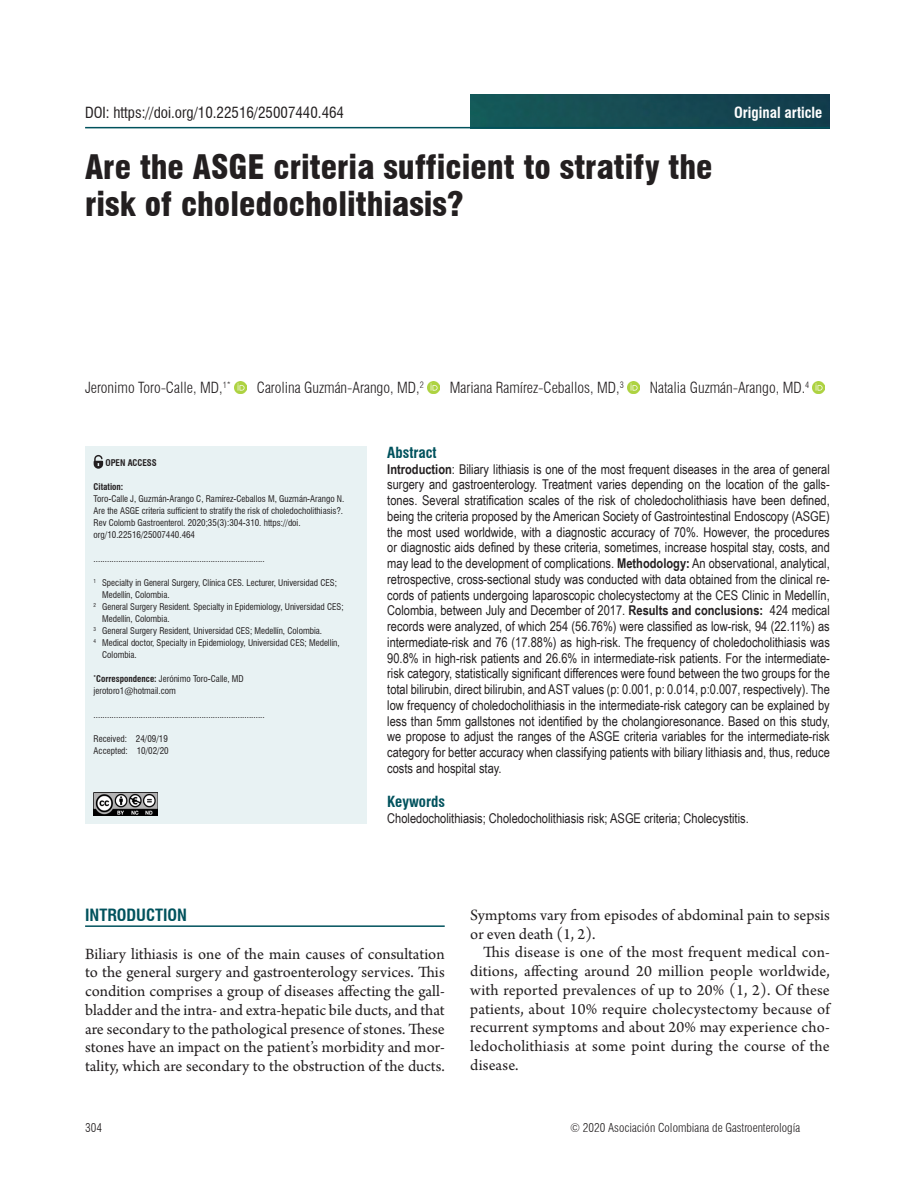
<style>
.page{position:relative;width:915px;height:1188px;background:#fff}
.page>*{position:absolute;margin:0;border:0;box-sizing:border-box;transform-origin:0 0}
.t1{font:900 condensed 33px/37.5px "Swiss 721 BT";color:#231f20}
.Texto{font:16.5px/18.8px "Arno Pro";color:#231f20;text-align:justify}
.Texto_con_sangría{font:16.5px/18.8px "Arno Pro";letter-spacing:.01em;color:#231f20;text-align:justify}
.Título_1{font:700 condensed 16.5px "Swiss 721 BT";color:#00525d}
.Autores{font:300 condensed 15px "Swiss 721 BT";color:#231f20}
.t2{font:condensed 15px "Swiss 721 BT";color:#231f20}
.t3{font:700 condensed 15px "Swiss 721 BT";color:#00525d}
.t4{font:700 condensed 15px "Swiss 721 BT";color:#fff}
.t5{font:13.5px/15.8px "Arial Narrow";color:#231f20;text-align:justify}
.t6{font:300 condensed 12px "Swiss 721 BT";color:#231f20}
.Créditos_autores{font:condensed 9px/12px "Swiss 721 BT";color:#231f20}
.citacion{font:condensed 9px/12px "Swiss 721 BT";color:#231f20}
.Créditos_autores-2{font:700 condensed 9px "Swiss 721 BT";color:#231f20}
.s1{font-weight:700}
</style>
<div class="page">
<img style="left:470px;top:94px;width:359px;height:33px">
<svg style="left:234px;top:381px;width:12px;height:12px"></svg>
<svg style="left:427px;top:381px;width:12px;height:12px"></svg>
<svg style="left:627px;top:381px;width:12px;height:12px"></svg>
<svg style="left:812px;top:381px;width:12px;height:12px"></svg>
<div style="left:85px;top:446px;width:281px;height:378px;background:#e8f2f3"></div>
<svg style="left:93px;top:455px;width:10px;height:14px"></svg>
<hr style="left:85px;top:127px;width:744px;height:1px;background:#00525d">
<img style="left:94px;top:793px;width:64px;height:22px">
<hr style="left:85px;top:925px;width:359px;height:2px;background:#00525d">
<p class="t2" style="left:85px;top:103px;width:260px">DOI: https://doi.org/10.22516/25007440.464</p>
<p class="t4" style="left:733px;top:103px;width:90px">Original article</p>
<h1 class="t1" style="left:85px;top:148px;width:628px">Are the ASGE criteria sufficient to stratify the risk of choledocholithiasis?</h1>
<p class="Autores" style="left:85px;top:379px;width:147px">Jeronimo Toro-Calle, MD,<sup>1*</sup></p>
<p class="Autores" style="left:257px;top:379px;width:168px">Carolina Guzmán-Arango, MD,<sup>2</sup></p>
<p class="Autores" style="left:449px;top:379px;width:175px">Mariana Ramírez-Ceballos, MD,<sup>3</sup></p>
<p class="Autores" style="left:649px;top:379px;width:161px">Natalia Guzmán-Arango, MD.<sup>4</sup></p>
<p class="Créditos_autores-2" style="left:105px;top:457px;width:53px">OPEN ACCESS</p>
<p class="Créditos_autores-2" style="left:94px;top:481px;width:31px">Citation:</p>
<p class="citacion" style="left:94px;top:493px;width:252px">Toro-Calle J, Guzmán-Arango C, Ramírez-Ceballos M, Guzmán-Arango N.<br>Are the ASGE criteria sufficient to stratify the risk of choledocholithiasis?.<br>Rev Colomb Gastroenterol. 2020;35(3):304-310. https://doi. org/10.22516/25007440.464</p>
<p class="Créditos_autores" style="left:94px;top:553px;width:172px">............................................................................</p>
<p class="Créditos_autores" style="left:102px;top:577px;width:236px;text-indent:-9px"><sup>1</sup> Specialty in General Surgery, Clínica CES. Lecturer, Universidad CES;<br>Medellín, Colombia.</p>
<p class="Créditos_autores" style="left:102px;top:601px;width:243px;text-indent:-9px"><sup>2</sup> General Surgery Resident. Specialty in Epidemiology, Universidad CES;<br>Medellín, Colombia.</p>
<p class="Créditos_autores" style="left:94px;top:625px;width:230px"><sup>3</sup> General Surgery Resident, Universidad CES; Medellín, Colombia.</p>
<p class="Créditos_autores" style="left:102px;top:637px;width:239px;text-indent:-9px"><sup>4</sup> Medical doctor, Specialty in Epidemiology, Universidad CES; Medellín,<br>Colombia.</p>
<p class="Créditos_autores" style="left:94px;top:673px;width:152px"><sup>*</sup><span class="s1">Correspondence:</span> Jerónimo Toro-Calle, MD</p>
<p class="Créditos_autores" style="left:94px;top:685px;width:84px">jerotoro1@hotmail.com</p>
<p class="Créditos_autores" style="left:94px;top:709px;width:172px">............................................................................</p>
<p class="citacion" style="left:94px;top:733px;width:76px">Received: 24/09/19</p>
<p class="citacion" style="left:94px;top:745px;width:77px">Accepted: 10/02/20</p>
<p class="t3" style="left:387px;top:443px;width:51px">Abstract</p>
<p class="t5" style="left:387px;top:460px;width:444px"><span class="s1">Introduction</span>: Biliary lithiasis is one of the most frequent diseases in the area of general surgery and gastroenterology. Treatment varies depending on the location of the galls&shy;tones. Several stratification scales of the risk of choledocholithiasis have been defined, being the criteria proposed by the American Society of Gastrointestinal Endoscopy (ASGE) the most used worldwide, with a diagnostic accuracy of 70%. However, the procedures or diagnostic aids defined by these criteria, sometimes, increase hospital stay, costs, and may lead to the development of complications. <span class="s1">Methodology:</span> An observational, analytical, retrospective, cross-sectional study was conducted with data obtained from the clinical re&shy;cords of patients undergoing laparoscopic cholecystectomy at the CES Clinic in Medellín, Colombia, between July and December of 2017. <span class="s1">Results and conclusions:</span> 424 medical records were analyzed, of which 254 (56.76%) were classified as low-risk, 94 (22.11%) as intermediate-risk and 76 (17.88%) as high-risk. The frequency of choledocholithiasis was 90.8% in high-risk patients and 26.6% in intermediate-risk patients. For the intermediate&shy;risk category, statistically significant differences were found between the two groups for the total bilirubin, direct bilirubin, and AST values (p: 0.001, p: 0.014, p:0.007, respectively). The low frequency of choledocholithiasis in the intermediate-risk category can be explained by less than 5mm gallstones not identified by the cholangioresonance. Based on this study, we propose to adjust the ranges of the ASGE criteria variables for the intermediate-risk category for better accuracy when classifying patients with biliary lithiasis and, thus, reduce costs and hospital stay.</p>
<p class="t3" style="left:387px;top:793px;width:59px">Keywords</p>
<p class="t5" style="left:387px;top:810px;width:363px">Choledocholithiasis; Choledocholithiasis risk; ASGE criteria; Cholecystitis.</p>
<p class="Título_1" style="left:85px;top:905px;width:103px">INTRODUCTION</p>
<p class="Texto" style="left:85px;top:945px;width:361px">Biliary lithiasis is one of the main causes of consultation to the general surgery and gastroenterology services. This condition comprises a group of diseases affecting the gall&shy;bladder and the intra- and extra-hepatic bile ducts, and that are secondary to the pathological presence of stones. These stones have an impact on the patient’s morbidity and mor&shy;tality, which are secondary to the obstruction of the ducts.</p>
<p class="Texto" style="left:470px;top:906px;width:361px">Symptoms vary from episodes of abdominal pain to sepsis or even death (1, 2).</p>
<p class="Texto_con_sangría" style="left:470px;top:944px;width:361px;text-indent:13px">This disease is one of the most frequent medical con&shy;ditions, affecting around 20 million people worldwide, with reported prevalences of up to 20% (1, 2). Of these patients, about 10% require cholecystectomy because of recurrent symptoms and about 20% may experience cho&shy;ledocholithiasis at some point during the course of the disease.</p>
<p class="t6" style="left:85px;top:1120px;width:18px">304</p>
<p class="t6" style="left:570px;top:1120px;width:231px">© 2020 Asociación Colombiana de Gastroenterología</p>
</div>
